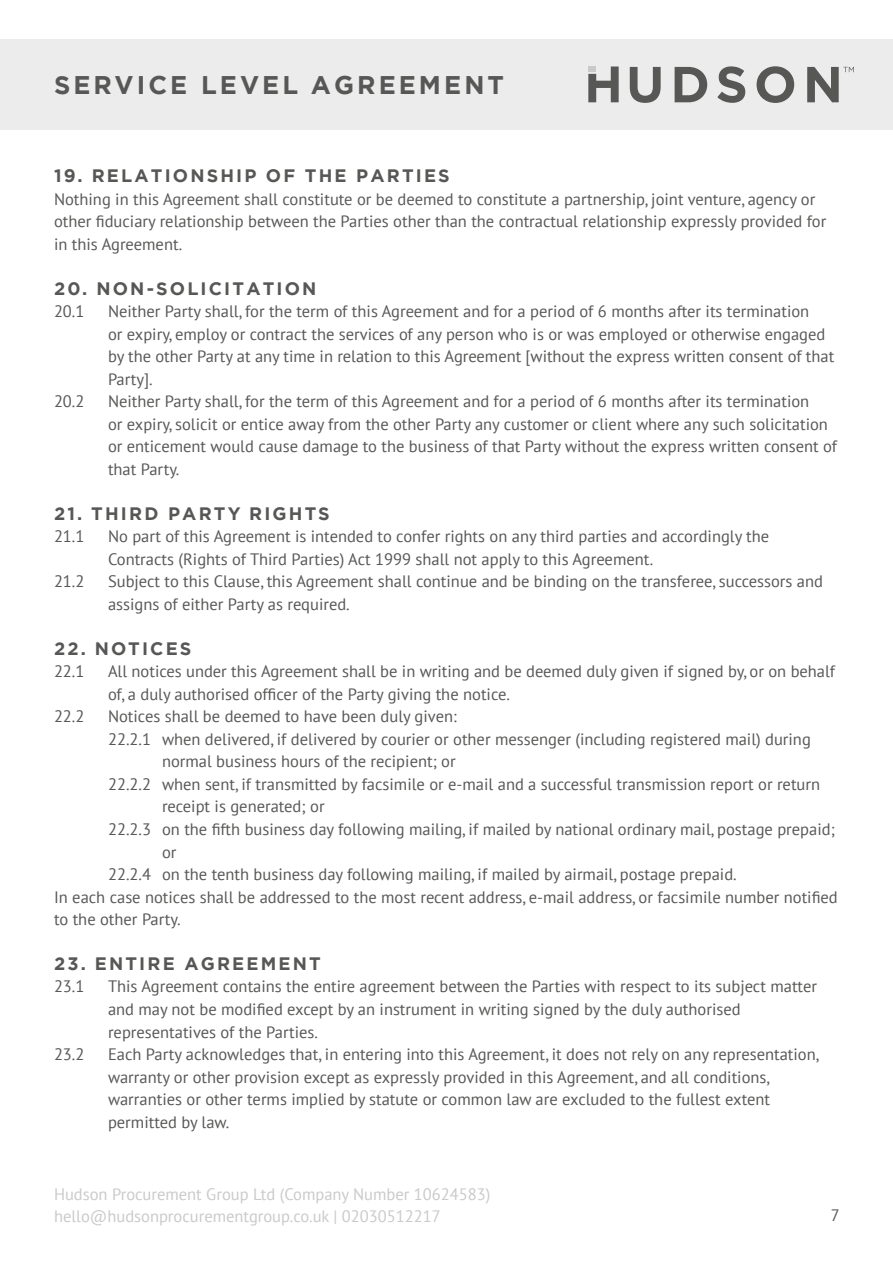
<style>
.page{position:relative;width:893px;height:1263px;background:#fff}
.page>*{position:absolute;margin:0;border:0;box-sizing:border-box;transform-origin:0 0}
.t1{font:700 25.5px "Gotham";letter-spacing:.12em;color:#575756}
.t2{font:700 18px "Gotham";letter-spacing:.12em;color:#575756}
.t3{font:16.5px/22.5px "PT Sans";color:#575756}
.t4{font:16.5px/22.5px "PT Sans";color:#cbc9c9}
</style>
<div class="page">
<div style="left:0;top:39px;width:893px;height:90px;background:#edecec"></div>
<svg style="left:630px;top:67px;width:31px;height:36px"></svg>
<svg style="left:675px;top:67px;width:32px;height:35px"></svg>
<svg style="left:717px;top:66px;width:28px;height:37px"></svg>
<svg style="left:757px;top:66px;width:37px;height:37px"></svg>
<svg style="left:588px;top:66px;width:31px;height:36px"></svg>
<svg style="left:807px;top:67px;width:47px;height:35px"></svg>
<h1 class="t1" style="left:54px;top:68px;width:452px">SERVICE LEVEL AGREEMENT</h1>
<p class="t2" style="left:54px;top:164px;width:397px">19. RELATIONSHIP OF THE PARTIES</p>
<p class="t3" style="left:54px;top:187px;width:774px">Nothing in this Agreement shall constitute or be deemed to constitute a partnership, joint venture, agency or other fiduciary relationship between the Parties other than the contractual relationship expressly provided for in this Agreement.</p>
<p class="t2" style="left:54px;top:277px;width:264px">20. NON-SOLICITATION</p>
<p class="t3" style="left:54px;top:300px;width:32px">20.1</p>
<p class="t3" style="left:108px;top:300px;width:728px">Neither Party shall, for the term of this Agreement and for a period of 6 months after its termination<br>or expiry, employ or contract the services of any person who is or was employed or otherwise engaged by the other Party at any time in relation to this Agreement [without the express written consent of that Party].</p>
<p class="t3" style="left:54px;top:390px;width:32px">20.2</p>
<p class="t3" style="left:108px;top:390px;width:731px">Neither Party shall, for the term of this Agreement and for a period of 6 months after its termination<br>or expiry, solicit or entice away from the other Party any customer or client where any such solicitation or enticement would cause damage to the business of that Party without the express written consent of that Party.</p>
<p class="t2" style="left:54px;top:502px;width:277px">21. THIRD PARTY RIGHTS</p>
<p class="t3" style="left:54px;top:525px;width:32px">21.1</p>
<p class="t3" style="left:108px;top:525px;width:663px">No part of this Agreement is intended to confer rights on any third parties and accordingly the<br>Contracts (Rights of Third Parties) Act 1999 shall not apply to this Agreement.</p>
<p class="t3" style="left:54px;top:570px;width:32px">21.2</p>
<p class="t3" style="left:108px;top:570px;width:716px">Subject to this Clause, this Agreement shall continue and be binding on the transferee, successors and assigns of either Party as required.</p>
<p class="t2" style="left:54px;top:637px;width:139px">22. NOTICES</p>
<p class="t3" style="left:54px;top:660px;width:32px">22.1</p>
<p class="t3" style="left:108px;top:660px;width:729px">All notices under this Agreement shall be in writing and be deemed duly given if signed by, or on behalf of, a duly authorised officer of the Party giving the notice.</p>
<p class="t3" style="left:54px;top:705px;width:32px">22.2</p>
<p class="t3" style="left:108px;top:705px;width:350px">Notices shall be deemed to have been duly given:</p>
<p class="t3" style="left:108px;top:727px;width:704px">22.2.1 when delivered, if delivered by courier or other messenger (including registered mail) during</p>
<p class="t3" style="left:162px;top:750px;width:295px">normal business hours of the recipient; or</p>
<p class="t3" style="left:108px;top:772px;width:714px">22.2.2 when sent, if transmitted by facsimile or e-mail and a successful transmission report or return</p>
<p class="t3" style="left:162px;top:795px;width:164px">receipt is generated; or</p>
<p class="t3" style="left:108px;top:817px;width:728px">22.2.3 on the fifth business day following mailing, if mailed by national ordinary mail, postage prepaid;</p>
<p class="t3" style="left:162px;top:840px;width:16px">or</p>
<p class="t3" style="left:108px;top:862px;width:630px">22.2.4 on the tenth business day following mailing, if mailed by airmail, postage prepaid.</p>
<p class="t3" style="left:54px;top:885px;width:785px">In each case notices shall be addressed to the most recent address, e-mail address, or facsimile number notified</p>
<p class="t3" style="left:54px;top:907px;width:128px">to the other Party.</p>
<p class="t2" style="left:54px;top:952px;width:268px">23. ENTIRE AGREEMENT</p>
<p class="t3" style="left:54px;top:975px;width:32px">23.1</p>
<p class="t3" style="left:108px;top:975px;width:710px">This Agreement contains the entire agreement between the Parties with respect to its subject matter and may not be modified except by an instrument in writing signed by the duly authorised representatives of the Parties.</p>
<p class="t3" style="left:54px;top:1042px;width:32px">23.2</p>
<p class="t3" style="left:108px;top:1042px;width:712px">Each Party acknowledges that, in entering into this Agreement, it does not rely on any representation, warranty or other provision except as expressly provided in this Agreement, and all conditions, warranties or other terms implied by statute or common law are excluded to the fullest extent permitted by law.</p>
<p class="t4" style="left:54px;top:1182px;width:438px">Hudson Procurement Group Ltd (Company Number 10624583) hello@hudsonprocurementgroup.co.uk | 02030512217</p>
<p class="t3" style="left:831px;top:1204px;width:10px">7</p>
</div>
